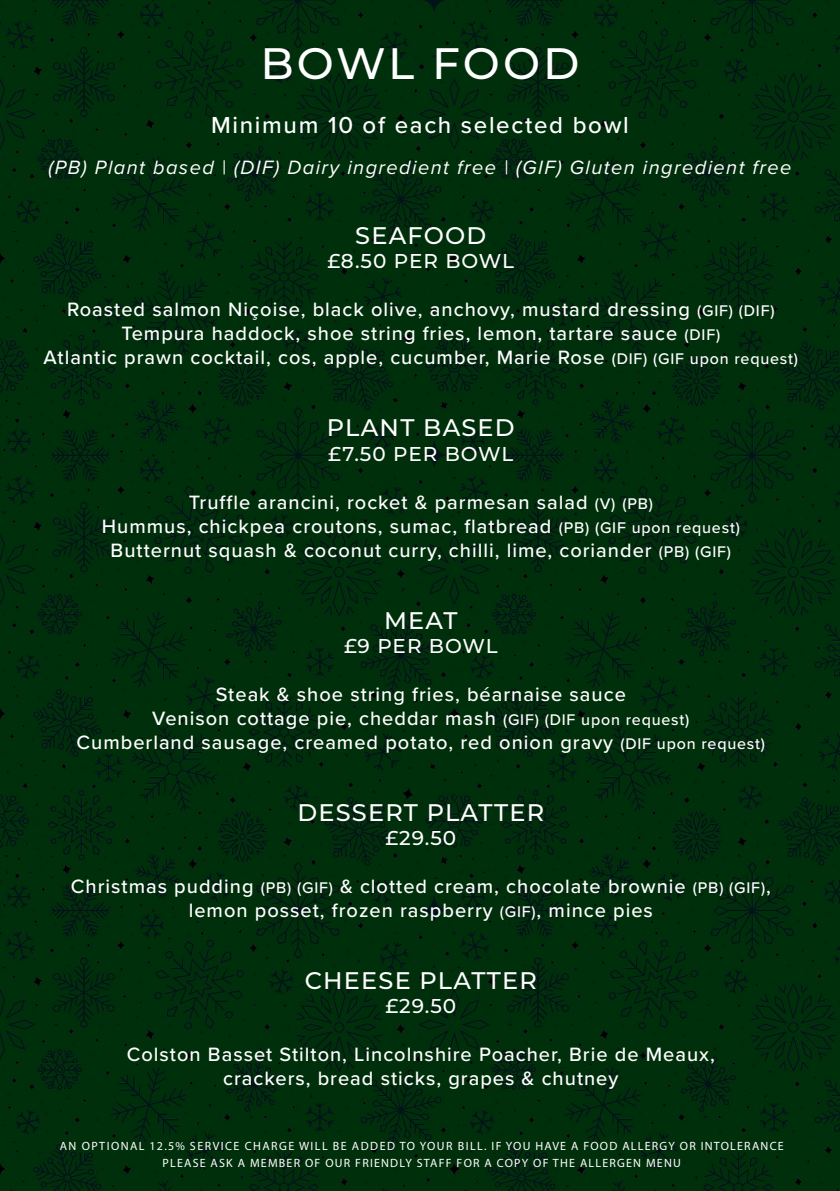
<style>
.page{position:relative;width:840px;height:1191px;background:#fff}
.page>*{position:absolute;margin:0;border:0;box-sizing:border-box;transform-origin:0 0}
.t1{font:500 44px "Montserrat";letter-spacing:.065em;color:#fff}
.t2{font:500 24px "Montserrat";letter-spacing:.05em;color:#fff}
.t3{font:500 24px "Proxima Nova";letter-spacing:.07em;color:#fff}
.t4{font:500 20px "Proxima Nova";letter-spacing:.05em;color:#fff}
.t5{font:italic 20px "Proxima Nova";letter-spacing:.07em;color:#fff}
.t6{font:500 20px "Montserrat";letter-spacing:.05em;color:#fff}
.t7{font:12px "Myriad Pro";letter-spacing:.12em;color:#fff}
.t8{font:12px "Myriad Pro";letter-spacing:.1em;color:#fff}
.s1{font-size:16px}
</style>
<div class="page">
<img style="left:0;top:0;width:839px;height:1191px">
<p class="t1" style="left:260px;top:33px;width:320px">BOWL FOOD</p>
<p class="t3" style="left:211px;top:108px;width:419px">Minimum 10 of each selected bowl</p>
<p class="t5" style="left:48px;top:152px;width:744px">(PB) Plant based | (DIF) Dairy ingredient free | (GIF) Gluten ingredient free</p>
<p class="t2" style="left:355px;top:219px;width:132px">SEAFOOD</p>
<p class="t6" style="left:327px;top:247px;width:188px">£8.50 PER BOWL</p>
<p class="t4" style="left:67px;top:295px;width:708px">Roasted salmon Niçoise, black olive, anchovy, mustard dressing <span class="s1">(GIF) (DIF)</span></p>
<p class="t4" style="left:121px;top:319px;width:600px">Tempura haddock, shoe string fries, lemon, tartare sauce <span class="s1">(DIF)</span></p>
<p class="t4" style="left:44px;top:343px;width:755px">Atlantic prawn cocktail, cos, apple, cucumber, Marie Rose <span class="s1">(DIF) (GIF upon request)</span></p>
<p class="t2" style="left:327px;top:411px;width:189px">PLANT BASED</p>
<p class="t6" style="left:328px;top:439px;width:186px">£7.50 PER BOWL</p>
<p class="t4" style="left:189px;top:487px;width:465px">Truffle arancini, rocket &amp; parmesan salad <span class="s1">(V) (PB)</span></p>
<p class="t4" style="left:102px;top:511px;width:639px">Hummus, chickpea croutons, sumac, flatbread <span class="s1">(PB) (GIF upon request)</span></p>
<p class="t4" style="left:111px;top:535px;width:621px">Butternut squash &amp; coconut curry, chilli, lime, coriander <span class="s1">(PB) (GIF)</span></p>
<p class="t2" style="left:384px;top:603px;width:75px">MEAT</p>
<p class="t6" style="left:344px;top:631px;width:155px">£9 PER BOWL</p>
<p class="t4" style="left:216px;top:679px;width:411px">Steak &amp; shoe string fries, béarnaise sauce</p>
<p class="t4" style="left:152px;top:703px;width:538px">Venison cottage pie, cheddar mash <span class="s1">(GIF) (DIF upon request)</span></p>
<p class="t4" style="left:76px;top:727px;width:689px">Cumberland sausage, creamed potato, red onion gravy <span class="s1">(DIF upon request)</span></p>
<p class="t2" style="left:297px;top:795px;width:248px">DESSERT PLATTER</p>
<p class="t6" style="left:385px;top:823px;width:72px">£29.50</p>
<p class="t4" style="left:71px;top:871px;width:701px">Christmas pudding <span class="s1">(PB) (GIF)</span> &amp; clotted cream, chocolate brownie <span class="s1">(PB) (GIF)</span>,</p>
<p class="t4" style="left:189px;top:895px;width:465px">lemon posset, frozen raspberry <span class="s1">(GIF)</span>, mince pies</p>
<p class="t2" style="left:304px;top:963px;width:234px">CHEESE PLATTER</p>
<p class="t6" style="left:385px;top:991px;width:72px">£29.50</p>
<p class="t4" style="left:127px;top:1039px;width:589px">Colston Basset Stilton, Lincolnshire Poacher, Brie de Meaux,</p>
<p class="t4" style="left:223px;top:1063px;width:396px">crackers, bread sticks, grapes &amp; chutney</p>
<p class="t7" style="left:60px;top:1138px;width:725px">AN OPTIONAL 12.5% SERVICE CHARGE WILL BE ADDED TO YOUR BILL. IF YOU HAVE A FOOD ALLERGY OR INTOLERANCE</p>
<p class="t8" style="left:162px;top:1155px;width:519px">PLEASE ASK A MEMBER OF OUR FRIENDLY STAFF FOR A COPY OF THE ALLERGEN MENU</p>
</div>
